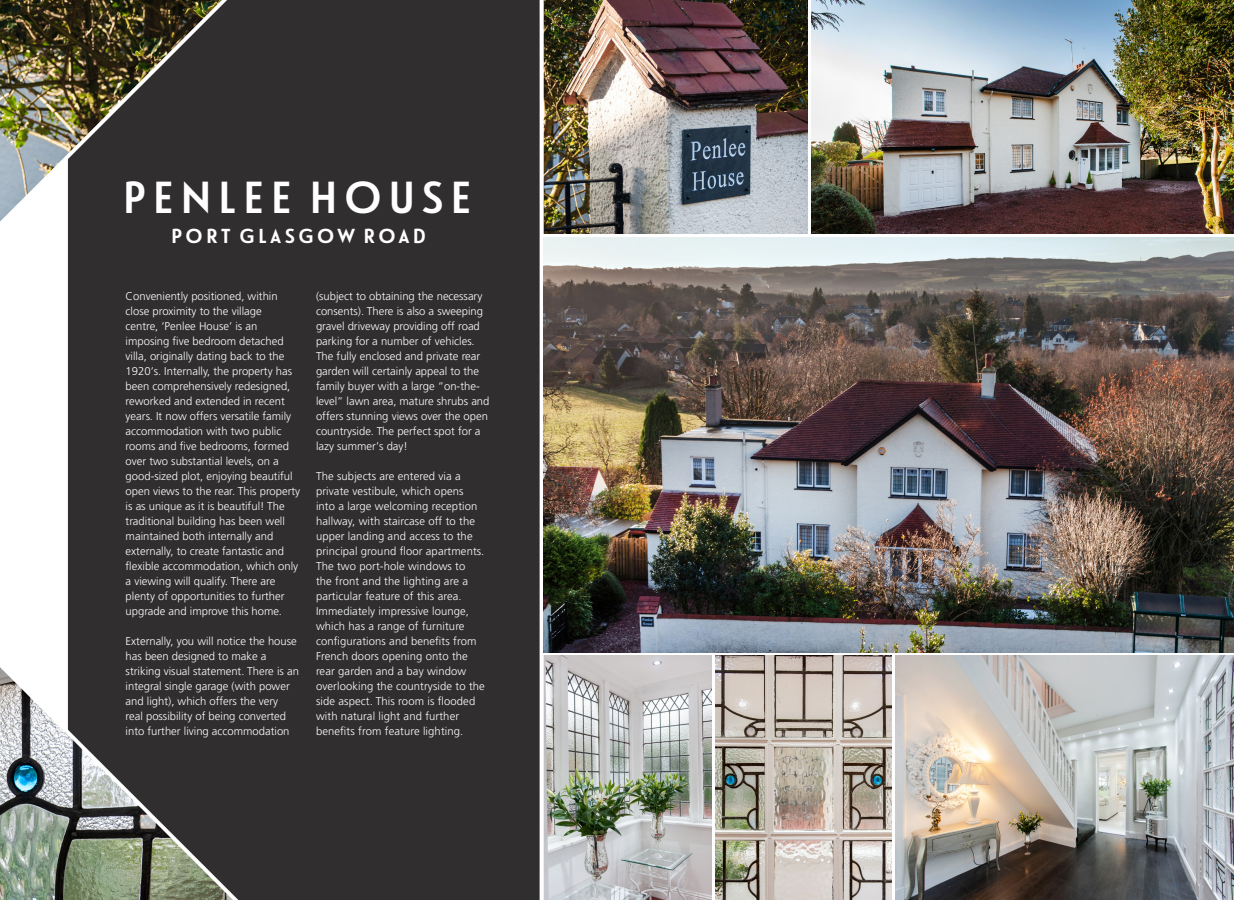
<style>
.page{position:relative;width:1234px;height:900px;background:#fff}
.page>*{position:absolute;margin:0;border:0;box-sizing:border-box;transform-origin:0 0}
.Warnock_-_Univers{font:44.75px "Le Havre Layers Primary";color:#fff}
.Warnock_-_Univers-2{font:22.5px "Le Havre Layers Primary";color:#fff}
.Warnock_-_Univers-3{font:300 11.25px/15px "Frutiger";color:#fff}
</style>
<div class="page">
<img style="left:545px;top:0;width:262px;height:234px">
<img style="left:545px;top:656px;width:166px;height:244px">
<img style="left:715px;top:656px;width:176px;height:244px">
<img style="left:895px;top:656px;width:338px;height:244px">
<div style="left:67px;top:0;width:478px;height:900px;background:#302e2f"></div>
<img style="left:811px;top:0;width:422px;height:234px">
<img style="left:543px;top:237px;width:690px;height:415px">
<img style="left:0;top:0;width:256px;height:274px">
<svg style="left:0;top:630px;width:272px;height:270px;background:#616360"></svg>
<p class="Warnock_-_Univers" style="left:119px;top:173px;width:356px">PENLEE HOUSE</p>
<p class="Warnock_-_Univers-2" style="left:169px;top:223px;width:260px">port glasgow road</p>
<p class="Warnock_-_Univers-3" style="left:126px;top:289px;width:176px">Conveniently positioned, within close proximity to the village<br>centre, ‘Penlee House’ is an imposing five bedroom detached villa, originally dating back to the 1920’s. Internally, the property has been comprehensively redesigned, reworked and extended in recent years. It now offers versatile family accommodation with two public rooms and five bedrooms, formed over two substantial levels, on a good-sized plot, enjoying beautiful open views to the rear. This property is as unique as it is beautiful! The traditional building has been well maintained both internally and externally, to create fantastic and flexible accommodation, which only a viewing will qualify. There are plenty of opportunities to further upgrade and improve this home.</p>
<p class="Warnock_-_Univers-3" style="left:126px;top:634px;width:175px">Externally, you will notice the house has been designed to make a striking visual statement. There is an integral single garage (with power and light), which offers the very<br>real possibility of being converted into further living accommodation</p>
<p class="Warnock_-_Univers-3" style="left:316px;top:289px;width:175px">(subject to obtaining the necessary consents). There is also a sweeping gravel driveway providing off road parking for a number of vehicles.<br>The fully enclosed and private rear garden will certainly appeal to the family buyer with a large “on-the&shy;level” lawn area, mature shrubs and offers stunning views over the open countryside. The perfect spot for a lazy summer’s day!</p>
<p class="Warnock_-_Univers-3" style="left:316px;top:469px;width:170px">The subjects are entered via a private vestibule, which opens into a large welcoming reception hallway, with staircase off to the upper landing and access to the principal ground floor apartments.<br>The two port-hole windows to<br>the front and the lighting are a particular feature of this area.<br>Immediately impressive lounge, which has a range of furniture configurations and benefits from<br>French doors opening onto the rear garden and a bay window overlooking the countryside to the side aspect. This room is flooded with natural light and further benefits from feature lighting.</p>
</div>
